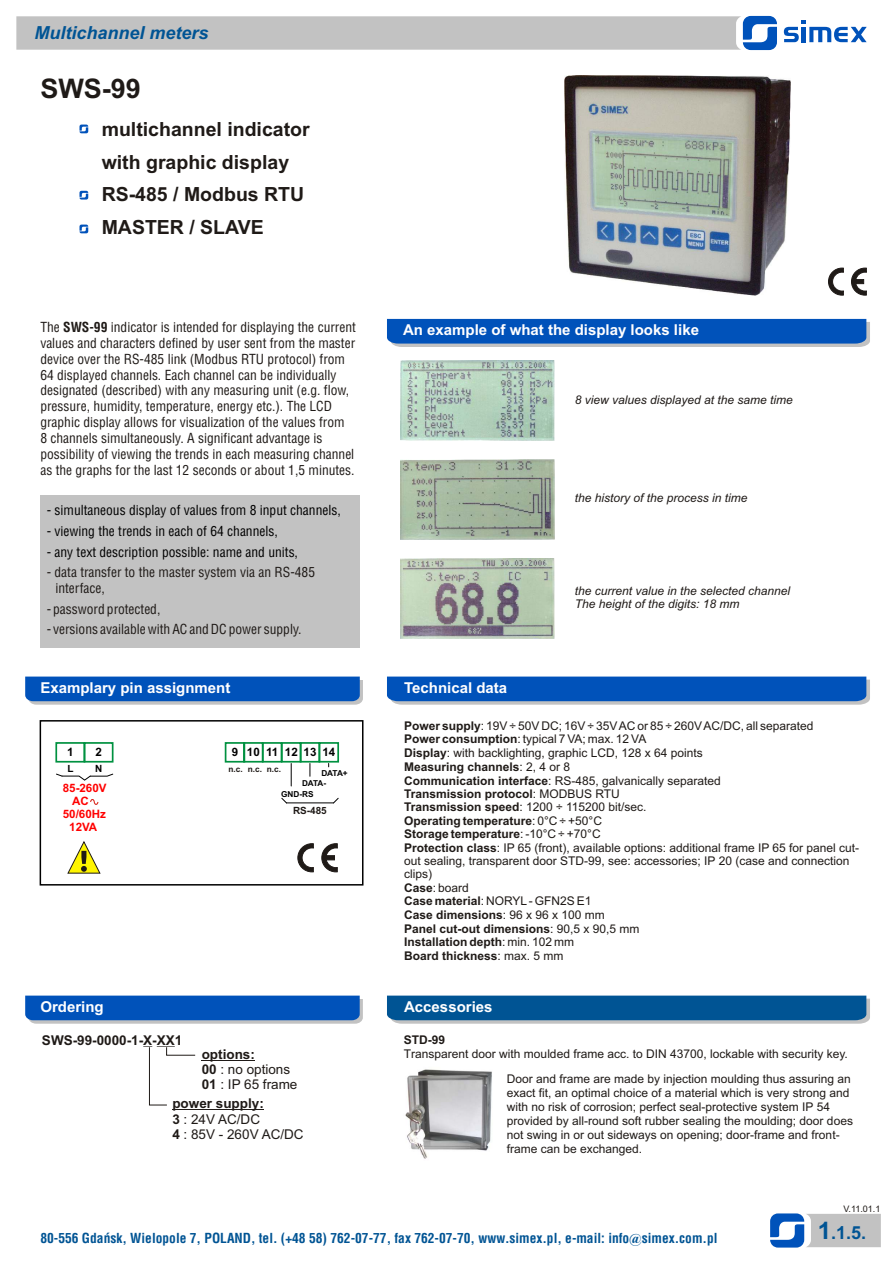
<style>
.page{position:relative;width:893px;height:1263px;background:#fff}
.page>*{position:absolute;margin:0;border:0;box-sizing:border-box;transform-origin:0 0}
.t1{font:700 27px "Arial";color:#1f1a17}
.t2{font:700 19.5px/32.7px "Arial";color:#1f1a17}
.t3{font:italic 700 18px "Arial";color:#005494}
.t4{font:700 18px "Arial";color:#005494}
.t5{font:700 15px "Arial";color:#fff}
.t6{font:13.5px/15.9px "Switzerland Condensed";color:#1f1a17}
.t7{font:13.5px "Switzerland Condensed";color:#000}
.t8{font:700 13.5px "Switzerland Condensed";color:#005494}
.t9{font:13.5px/15.1px "Arial";color:#1f1a17}
.t10{font:700 13.5px "Arial";color:#1f1a17}
.t11{font:12px/13.5px "Arial";color:#1f1a17}
.t12{font:italic 12px/13.4px "Arial";color:#1f1a17}
.t13{font:700 12px "Arial";color:#1f1a17}
.t14{font:700 11.55px "Arial";color:#f00}
.t15{font:700 11.55px "Arial";color:#000}
.t16{font:700 9.9px "Arial";color:#1f1a17}
.t17{font:700 9.9px "Arial";color:#000}
.t18{font:9px "Arial";color:#1f1a17}
.t19{font:700 8.25px "Arial";color:#1f1a17}
.t20{font:700 8.25px "Arial";color:#000}
.t21{font:700 8.1px "Arial";color:#000}
.s1{font-weight:700}
.s2{font-family:"Times New Roman"}
.s3{font-size:24px}
</style>
<div class="page">
<svg style="left:16px;top:16px;width:761px;height:34px;background:#bec1c4"></svg>
<svg style="left:784px;top:20px;width:83px;height:22px"></svg>
<hr style="left:802px;top:27px;width:4px;height:15px;background:#0052ba">
<svg style="left:770px;top:1213px;width:111px;height:34px;background:#a4b5ca"></svg>
<img style="left:564px;top:75px;width:226px;height:220px">
<svg style="left:387px;top:319px;width:483px;height:28px;background:#1960bb"></svg>
<div style="left:40px;top:495px;width:320px;height:153px;background:#c2c2c2"></div>
<svg style="left:828px;top:268px;width:16px;height:27px"></svg>
<svg style="left:851px;top:268px;width:16px;height:27px"></svg>
<svg style="left:25px;top:995px;width:338px;height:29px;background:#2166bd"></svg>
<svg style="left:25px;top:676px;width:338px;height:29px;background:#2166bd"></svg>
<svg style="left:291px;top:763px;width:1px;height:23px"></svg>
<svg style="left:310px;top:763px;width:1px;height:13px"></svg>
<svg style="left:333px;top:797px;width:6px;height:7px"></svg>
<hr style="left:286px;top:803px;width:47px;height:1px;background:#000">
<div style="left:40px;top:720px;width:323px;height:165px;border:2px solid #000"></div>
<div style="left:243px;top:742px;width:21px;height:20px;border:2px solid #009140"></div>
<div style="left:84px;top:742px;width:30px;height:20px;border:2px solid #009140"></div>
<div style="left:55px;top:742px;width:30px;height:20px;border:2px solid #009140"></div>
<div style="left:262px;top:742px;width:20px;height:20px;border:2px solid #009140"></div>
<div style="left:281px;top:742px;width:20px;height:20px;border:2px solid #009140"></div>
<div style="left:300px;top:742px;width:20px;height:20px;border:2px solid #009140"></div>
<div style="left:319px;top:742px;width:20px;height:20px;border:2px solid #009140"></div>
<svg style="left:90px;top:799px;width:9px;height:6px"></svg>
<svg style="left:56px;top:773px;width:57px;height:8px"></svg>
<svg style="left:298px;top:843px;width:16px;height:29px"></svg>
<svg style="left:321px;top:843px;width:17px;height:29px"></svg>
<svg style="left:67px;top:841px;width:34px;height:33px"></svg>
<div style="left:225px;top:742px;width:20px;height:20px;border:2px solid #009140"></div>
<svg style="left:143px;top:1046px;width:52px;height:59px"></svg>
<hr style="left:172px;top:1110px;width:92px;height:1px;background:#1f1a17">
<hr style="left:202px;top:1060px;width:53px;height:1px;background:#1f1a17">
<img style="left:401px;top:459px;width:154px;height:80px">
<img style="left:401px;top:361px;width:154px;height:80px">
<img style="left:401px;top:558px;width:154px;height:80px">
<svg style="left:387px;top:676px;width:483px;height:29px;background:#2065bd"></svg>
<svg style="left:387px;top:995px;width:483px;height:29px;background:#20679d"></svg>
<img style="left:405px;top:1069px;width:87px;height:90px">
<svg style="left:79px;top:125px;width:9px;height:8px"></svg>
<svg style="left:79px;top:191px;width:9px;height:9px"></svg>
<svg style="left:79px;top:225px;width:9px;height:8px"></svg>
<h3 class="t3" style="left:34px;top:26px;width:176px">Multichannel meters</h3>
<h1 class="t1" style="left:40px;top:78px;width:102px">SWS-99</h1>
<h2 class="t2" style="left:102px;top:115px;width:210px">multichannel indicator</h2>
<h2 class="t2" style="left:102px;top:147px;width:204px">with graphic display<br>RS-485 / Modbus RTU<br>MASTER / SLAVE</h2>
<p class="t6" style="left:40px;top:320px;width:317px">The <span class="s1">SWS-99</span> indicator is intended for displaying the current values and characters defined by user sent from the master device over the RS-485 link (Modbus RTU protocol) from 64 displayed channels. Each channel can be individually designated (described) with any measuring unit (e.g. flow, pressure, humidity, temperature, energy etc.). The LCD graphic display allows for visualization of the values from<br>8 channels simultaneously. A significant advantage is possibility of viewing the trends in each measuring channel as the graphs for the last 12 seconds or about 1,5 minutes.</p>
<p class="t7" style="left:47px;top:505px;width:296px">- simultaneous display of values from 8 input channels,</p>
<p class="t7" style="left:47px;top:525px;width:233px">- viewing the trends in each of 64 channels,</p>
<p class="t7" style="left:47px;top:546px;width:253px">- any text description possible: name and units,</p>
<p class="t6" style="left:55px;top:565px;width:261px;text-indent:-9px">- data transfer to the master system via an RS-485 interface,</p>
<p class="t6" style="left:47px;top:602px;width:115px">- password protected,</p>
<p class="t6" style="left:47px;top:622px;width:256px">- versions available with AC and DC power supply.</p>
<p class="t5" style="left:40px;top:682px;width:192px">Examplary pin assignment</p>
<p class="t15" style="left:67px;top:748px;width:8px">1</p>
<p class="t15" style="left:95px;top:748px;width:8px">2</p>
<p class="t15" style="left:247px;top:748px;width:90px">10 11 12 13 14</p>
<p class="t14" style="left:63px;top:784px;width:45px">85-260V</p>
<p class="t14" style="left:72px;top:797px;width:18px">AC</p>
<p class="t14" style="left:63px;top:810px;width:45px">50/60Hz</p>
<p class="t14" style="left:69px;top:823px;width:30px">12VA</p>
<p class="t15" style="left:232px;top:748px;width:8px">9</p>
<p class="t17" style="left:68px;top:765px;width:8px">L</p>
<p class="t17" style="left:95px;top:765px;width:9px">N</p>
<p class="t19" style="left:229px;top:766px;width:16px">n.c.</p>
<p class="t19" style="left:248px;top:766px;width:35px">n.c. n.c.</p>
<p class="t20" style="left:321px;top:770px;width:28px">DATA+</p>
<p class="t16" style="left:293px;top:807px;width:35px">RS-485</p>
<p class="t21" style="left:302px;top:780px;width:26px">DATA-</p>
<p class="t20" style="left:281px;top:791px;width:34px">GND-RS</p>
<p class="t5" style="left:40px;top:1001px;width:65px">Ordering</p>
<p class="t10" style="left:42px;top:1035px;width:142px">SWS-99-0000-1-X-XX1</p>
<p class="t9" style="left:202px;top:1047px;width:97px"><span class="s1">options:<br>00</span> : no options<br><span class="s1">01</span> : IP 65 frame</p>
<p class="t9" style="left:172px;top:1097px;width:133px"><span class="s1">power supply:<br>3</span> : 24V AC/DC<br><span class="s1">4</span> : 85V - 260V AC/DC</p>
<p class="t5" style="left:403px;top:324px;width:297px">An example of what the display looks like</p>
<p class="t12" style="left:575px;top:394px;width:220px">8 view values displayed at the same time</p>
<p class="t12" style="left:575px;top:493px;width:174px">the history of the process in time</p>
<p class="t12" style="left:575px;top:585px;width:217px">the current value in the selected channel<br>The height of the digits: 18 mm</p>
<p class="t5" style="left:404px;top:682px;width:105px">Technical data</p>
<p class="t11" style="left:404px;top:720px;width:457px"><span class="s1">Power supply</span>: 19V ÷ 50V DC; 16V ÷ 35V AC or 85 ÷ 260V AC/DC, all separated<br><span class="s1">Power consumption</span>: typical 7 VA; max. 12 VA<br><span class="s1">Display</span>: with backlighting, graphic LCD, 128 x 64 points<br><span class="s1">Measuring channels</span>: 2, 4 or 8<br><span class="s1">Communication interface</span>: RS-485, galvanically separated<br><span class="s1">Transmission protocol</span>: MODBUS RTU<br><span class="s1">Transmission speed</span>: 1200 ÷ 115200 bit/sec.<br><span class="s1">Operating temperature</span>: 0°C ÷ +50°C<br><span class="s1">Storage temperature</span>: -10°C ÷ +70°C<br><span class="s1">Protection class</span>: IP 65 (front), available options: additional frame IP 65 for panel cut&shy;out sealing, transparent door STD-99, see: accessories; IP 20 (case and connection clips)<br><span class="s1">Case</span>: board<br><span class="s1">Case material</span>: NORYL- GFN2S E1<br><span class="s1">Case dimensions</span>: 96 x 96 x 100 mm<br><span class="s1">Panel cut-out dimensions</span>: 90,5 x 90,5 mm<br><span class="s1">Installation depth</span>: min. 102 mm<br><span class="s1">Board thickness</span>: max. 5 mm</p>
<p class="t5" style="left:404px;top:1001px;width:90px">Accessories</p>
<p class="t13" style="left:404px;top:1035px;width:43px">STD-99</p>
<p class="t11" style="left:404px;top:1048px;width:445px">Transparent door with moulded frame acc. to DIN 43700, lockable with security key.</p>
<p class="t11" style="left:507px;top:1072px;width:348px;line-height:14.1px">Door and frame are made by injection moulding thus assuring an exact fit, an optimal choice of a material which is very strong and with no risk of corrosion; perfect seal-protective system IP 54 provided by all-round soft rubber sealing the moulding; door does not swing in or out sideways on opening; door-frame and front&shy;frame can be exchanged.</p>
<p class="t18" style="left:843px;top:1206px;width:39px">V.11.01.1</p>
<p class="t8" style="left:40px;top:1232px;width:679px">80-556 Gdañsk, Wielopole 7, POLAND, tel. (+48 58) 762-07-77, fax 762-07-70, www.simex.pl, e-mail: info<span class="s2">@</span>simex.com.pl</p>
<h3 class="t4" style="left:818px;top:1226px;width:50px"><span class="s3">1</span>.1.5.</h3>
</div>
